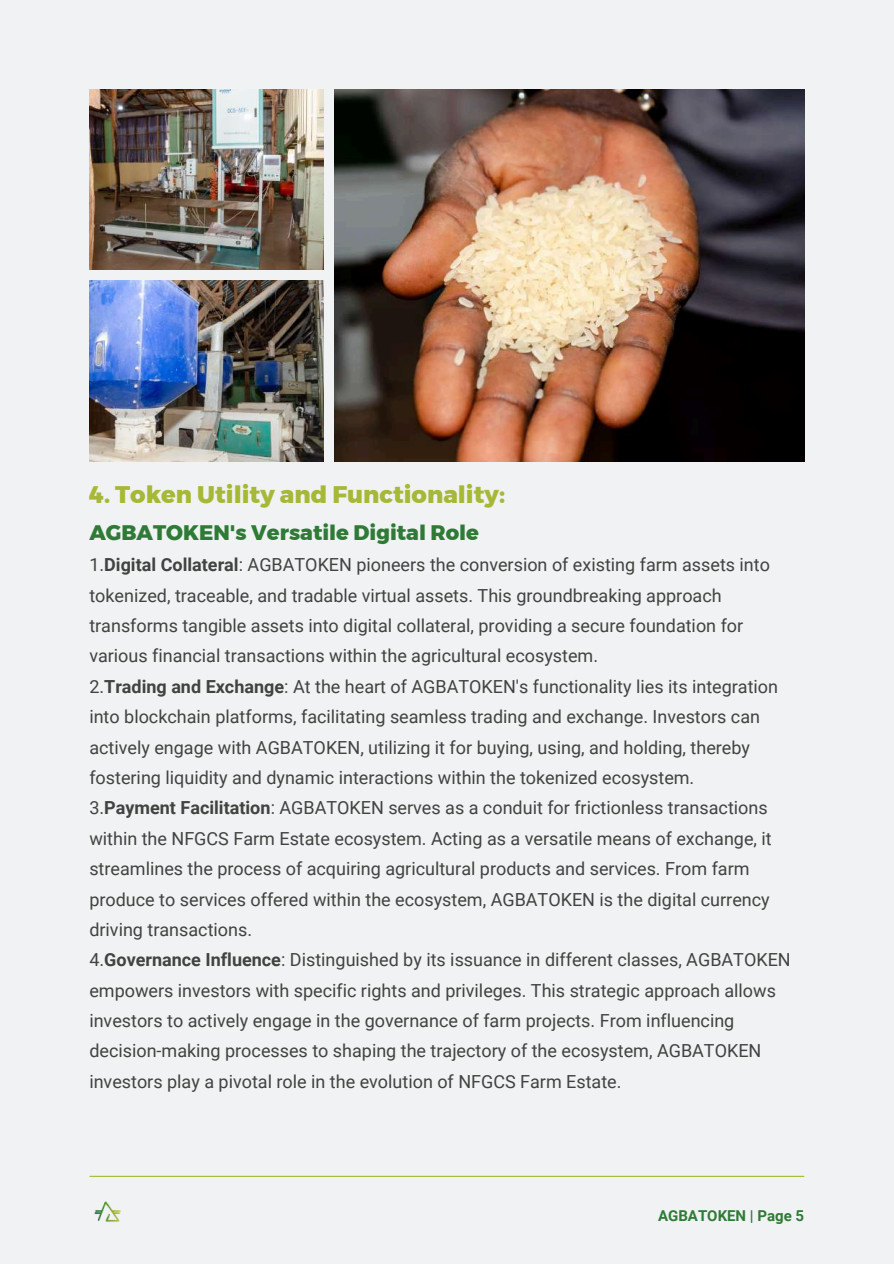
<style>
.page{position:relative;width:894px;height:1264px;background:#fff}
.page>*{position:absolute;margin:0;border:0;box-sizing:border-box;transform-origin:0 0}
.t1{font:800 24px "Montserrat";color:#a6b836}
.t2{font:800 21px "Montserrat";color:#2f7a36}
.t3{font:18px/30.3px "Roboto";color:#3f4440}
.t4{font:700 15px "Roboto";color:#2f7a36}
.s1{font-weight:700}
</style>
<div class="page">
<div style="left:0;top:0;width:893px;height:1263px;background:#f1f2f3"></div>
<img style="left:335px;top:89px;width:469px;height:373px">
<img style="left:89px;top:89px;width:234px;height:180px">
<img style="left:89px;top:281px;width:234px;height:181px">
<hr style="left:89px;top:1175px;width:715px;height:1px;background:#a6b836">
<img style="left:94px;top:1201px;width:27px;height:21px">
<h1 class="t1" style="left:89px;top:479px;width:417px">4. Token Utility and Functionality:</h1>
<p class="t2" style="left:89px;top:519px;width:391px">AGBATOKEN's Versatile Digital Role</p>
<p class="t3" style="left:89px;top:550px;width:702px">1.<span class="s1">Digital Collateral</span>: AGBATOKEN pioneers the conversion of existing farm assets into tokenized, traceable, and tradable virtual assets. This groundbreaking approach transforms tangible assets into digital collateral, providing a secure foundation for various financial transactions within the agricultural ecosystem.<br>2.<span class="s1">Trading and Exchange</span>: At the heart of AGBATOKEN's functionality lies its integration into blockchain platforms, facilitating seamless trading and exchange. Investors can actively engage with AGBATOKEN, utilizing it for buying, using, and holding, thereby fostering liquidity and dynamic interactions within the tokenized ecosystem.<br>3.<span class="s1">Payment Facilitation</span>: AGBATOKEN serves as a conduit for frictionless transactions within the NFGCS Farm Estate ecosystem. Acting as a versatile means of exchange, it streamlines the process of acquiring agricultural products and services. From farm produce to services offered within the ecosystem, AGBATOKEN is the digital currency driving transactions.<br>4.<span class="s1">Governance Influence</span>: Distinguished by its issuance in different classes, AGBATOKEN empowers investors with specific rights and privileges. This strategic approach allows investors to actively engage in the governance of farm projects. From influencing decision-making processes to shaping the trajectory of the ecosystem, AGBATOKEN investors play a pivotal role in the evolution of NFGCS Farm Estate.</p>
<p class="t4" style="left:658px;top:1207px;width:148px">AGBATOKEN | Page 5</p>
</div>
